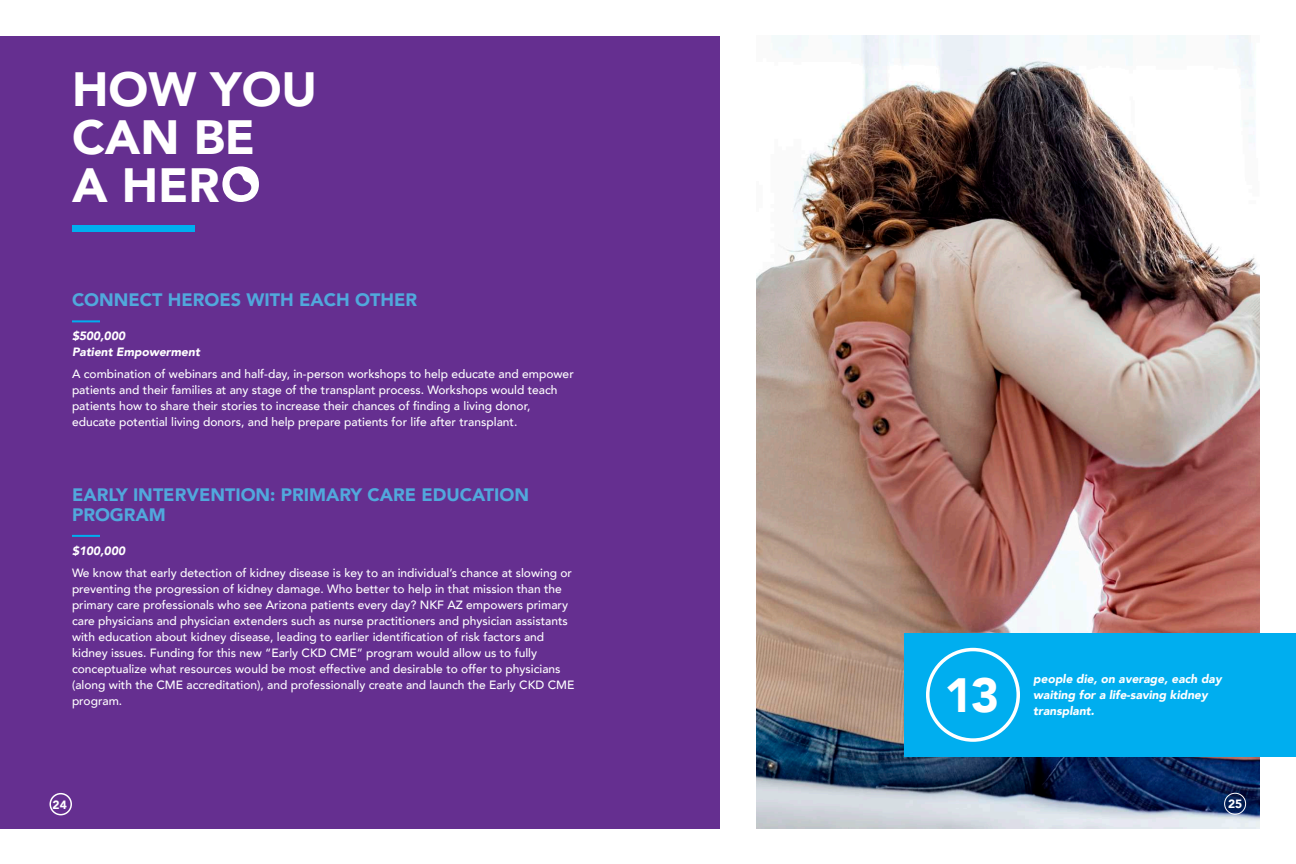
<style>
.page{position:relative;width:1296px;height:864px;background:#fff}
.page>*{position:absolute;margin:0;border:0;box-sizing:border-box;transform-origin:0 0}
.t1{font:900 48px/48px "Avenir";color:#fff}
.t2{font:900 18px/20px "Avenir";color:#51a8dc}
.t3{font:500 12px/16px "Avenir";color:#fff}
.t4{font:italic 900 12px/16px "Avenir";color:#fff}
.t5{font:900 12px "Avenir";color:#fff}
</style>
<div class="page">
<div style="left:0;top:36px;width:720px;height:792px;background:#652f90"></div>
<svg style="left:222px;top:166px;width:37px;height:36px"></svg>
<div style="left:72px;top:225px;width:122px;height:7px;background:#00aeef"></div>
<hr style="left:72px;top:320px;width:28px;height:2px;background:#00aeef">
<hr style="left:72px;top:535px;width:28px;height:2px;background:#00aeef">
<img style="left:756px;top:36px;width:504px;height:792px">
<div style="left:905px;top:633px;width:391px;height:124px;background:#00aeef"></div>
<div style="left:926px;top:648px;width:94px;height:94px;border:4px solid #fff;border-radius:50%"></div>
<div style="left:50px;top:793px;width:22px;height:22px;border:2px solid #fff;border-radius:50%"></div>
<div style="left:1224px;top:793px;width:22px;height:22px;border:1px solid #fff;border-radius:50%"></div>
<h1 class="t1" style="left:72px;top:64px;width:247px">HOW YOU<br>CAN BE<br>A HER</h1>
<h2 class="t2" style="left:72px;top:290px;width:347px">CONNECT HEROES WITH EACH OTHER</h2>
<p class="t4" style="left:72px;top:328px;width:129px">$500,000<br>Patient Empowerment</p>
<p class="t3" style="left:72px;top:366px;width:503px">A combination of webinars and half-day, in-person workshops to help educate and empower patients and their families at any stage of the transplant process. Workshops would teach patients how to share their stories to increase their chances of finding a living donor, educate potential living donors, and help prepare patients for life after transplant.</p>
<h2 class="t2" style="left:72px;top:484px;width:459px">EARLY INTERVENTION: PRIMARY CARE EDUCATION<br>PROGRAM</h2>
<p class="t4" style="left:72px;top:543px;width:55px">$100,000</p>
<p class="t3" style="left:72px;top:564px;width:504px">We know that early detection of kidney disease is key to an individual’s chance at slowing or preventing the progression of kidney damage. Who better to help in that mission than the primary care professionals who see Arizona patients every day? NKF AZ empowers primary care physicians and physician extenders such as nurse practitioners and physician assistants with education about kidney disease, leading to earlier identification of risk factors and kidney issues. Funding for this new “Early CKD CME” program would allow us to fully conceptualize what resources would be most effective and desirable to offer to physicians (along with the CME accreditation), and professionally create and launch the Early CKD CME program.</p>
<h1 class="t1" style="left:944px;top:670px;width:56px">13</h1>
<p class="t4" style="left:1033px;top:671px;width:190px">people die, on average, each day waiting for a life-saving kidney</p>
<p class="t4" style="left:1033px;top:703px;width:63px">transplant.</p>
<p class="t5" style="left:53px;top:794px;width:16px">24</p>
<p class="t5" style="left:1228px;top:794px;width:16px">25</p>
</div>
